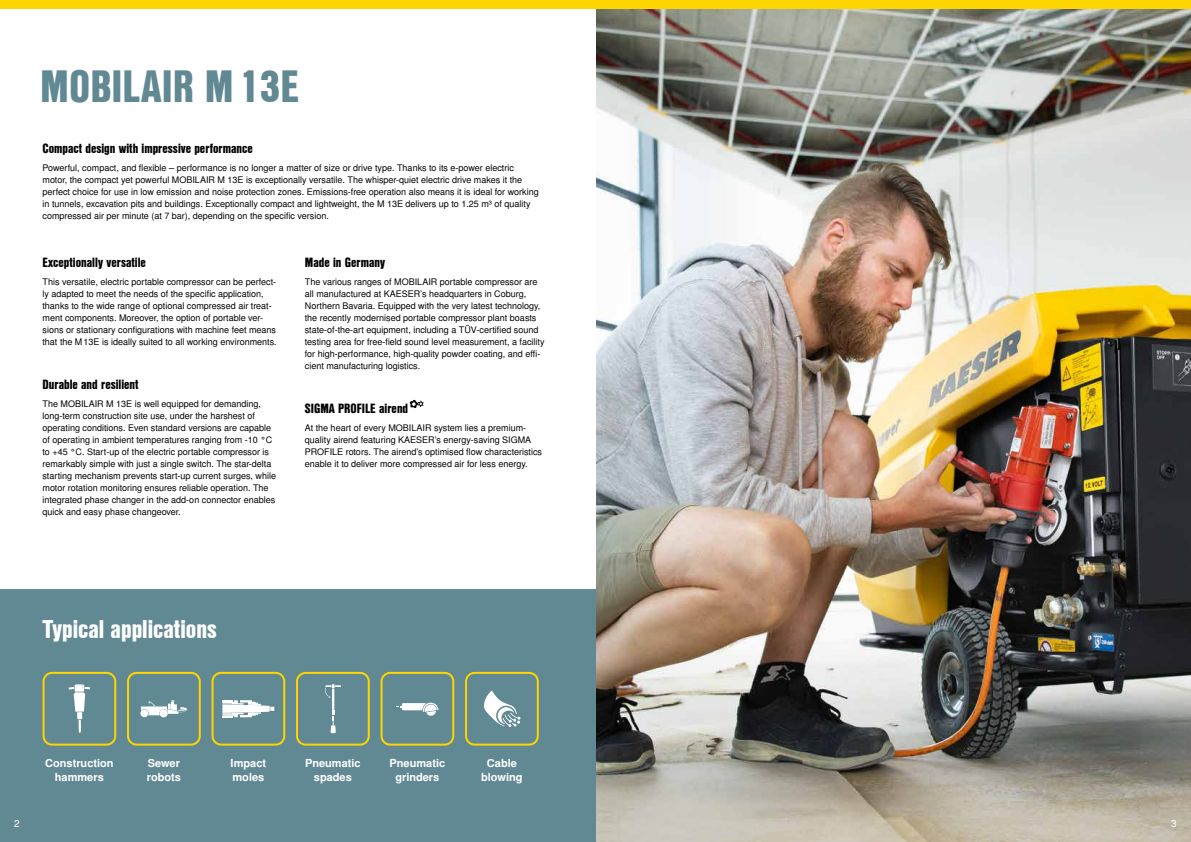
<style>
.page{position:relative;width:1191px;height:842px;background:#fff}
.page>*{position:absolute;margin:0;border:0;box-sizing:border-box;transform-origin:0 0}
.t1{font:44px "Nimbus San L Bla Con";color:#618994}
.t2{font:25px "Nimbus San L Bla Con";color:#fff}
.t3{font:13px "Nimbus San L Bla Con";color:#000}
.t4{font:700 11px/14px "Nimbus San L";color:#fff;text-align:center}
.t5{font:10px "Nimbus San L";color:#fff}
.t6{font:9px/12px "Nimbus San L";color:#000}
</style>
<div class="page">
<div style="left:0;top:590px;width:595px;height:252px;background:#618994"></div>
<img style="left:596px;top:9px;width:595px;height:833px">
<svg style="left:69px;top:684px;width:21px;height:49px"></svg>
<div style="left:43px;top:672px;width:73px;height:74px;border:2px solid #ffd500;border-radius:9px"></div>
<svg style="left:140px;top:709px;width:8px;height:8px"></svg>
<div style="left:160px;top:709px;width:8px;height:8px;background:#fff;border-radius:50%"></div>
<svg style="left:141px;top:700px;width:47px;height:15px"></svg>
<div style="left:127px;top:672px;width:74px;height:74px;border:2px solid #ffd500;border-radius:9px"></div>
<svg style="left:222px;top:700px;width:52px;height:17px"></svg>
<div style="left:211px;top:672px;width:74px;height:74px;border:2px solid #ffd500;border-radius:9px"></div>
<svg style="left:325px;top:684px;width:16px;height:49px"></svg>
<div style="left:296px;top:672px;width:74px;height:74px;border:2px solid #ffd500;border-radius:9px"></div>
<svg style="left:396px;top:702px;width:42px;height:14px"></svg>
<div style="left:380px;top:672px;width:74px;height:74px;border:2px solid #ffd500;border-radius:9px"></div>
<svg style="left:484px;top:690px;width:36px;height:37px"></svg>
<div style="left:465px;top:672px;width:74px;height:74px;border:2px solid #ffd500;border-radius:9px"></div>
<svg style="left:410px;top:400px;width:14px;height:8px"></svg>
<div style="left:0;top:0;width:1191px;height:9px;background:#ffd500"></div>
<h1 class="t1" style="left:40px;top:53px;width:260px">MOBILAIR M13E</h1>
<h3 class="t3" style="left:43px;top:138px;width:212px">Compact design with impressive performance</h3>
<p class="t6" style="left:43px;top:162px;width:497px">Powerful, compact, and flexible – performance is no longer a matter of size or drive type. Thanks to its e-power electric motor, the compact yet powerful MOBILAIR M 13E is exceptionally versatile. The whisper-quiet electric drive makes it the perfect choice for use in low emission and noise protection zones. Emissions-free operation also means it is ideal for working in tunnels, excavation pits and buildings. Exceptionally compact and lightweight, the M 13E delivers up to 1.25 m³ of quality compressed air per minute (at 7 bar), depending on the specific version.</p>
<h3 class="t3" style="left:43px;top:252px;width:105px">Exceptionally versatile</h3>
<p class="t6" style="left:43px;top:276px;width:236px">This versatile, electric portable compressor can be perfect&shy;ly adapted to meet the needs of the specific application, thanks to the wide range of optional compressed air treat&shy;ment components. Moreover, the option of portable ver&shy;sions or stationary configurations with machine feet means that the M13E is ideally suited to all working environments.</p>
<h3 class="t3" style="left:43px;top:374px;width:98px">Durable and resilient</h3>
<p class="t6" style="left:43px;top:398px;width:235px">The MOBILAIR M 13E is well equipped for demanding, long-term construction site use, under the harshest of operating conditions. Even standard versions are capable of operating in ambient temperatures ranging from -10 °C to +45 °C. Start-up of the electric portable compressor is remarkably simple with just a single switch. The star-delta starting mechanism prevents start-up current surges, while motor rotation monitoring ensures reliable operation. The integrated phase changer in the add-on connector enables quick and easy phase changeover.</p>
<h3 class="t3" style="left:305px;top:252px;width:82px">Made in Germany</h3>
<p class="t6" style="left:305px;top:276px;width:241px">The various ranges of MOBILAIR portable compressor are all manufactured at KAESER’s headquarters in Coburg, Northern Bavaria. Equipped with the very latest technology, the recently modernised portable compressor plant boasts state-of-the-art equipment, including a TÜV-certified sound testing area for free-field sound level measurement, a facility for high-performance, high-quality powder coating, and effi&shy;cient manufacturing logistics.</p>
<h3 class="t3" style="left:305px;top:398px;width:105px">SIGMA PROFILE airend</h3>
<p class="t6" style="left:305px;top:422px;width:239px">At the heart of every MOBILAIR system lies a premium&shy;quality airend featuring KAESER’s energy-saving SIGMA PROFILE rotors. The airend’s optimised flow characteristics enable it to deliver more compressed air for less energy.</p>
<h2 class="t2" style="left:43px;top:610px;width:176px">Typical applications</h2>
<p class="t4" style="left:45px;top:756px;width:70px">Construction hammers</p>
<p class="t4" style="left:147px;top:756px;width:36px;text-align:left">Sewer robots</p>
<p class="t4" style="left:231px;top:756px;width:37px;text-align:left">Impact moles</p>
<p class="t4" style="left:305px;top:756px;width:57px">Pneumatic spades</p>
<p class="t4" style="left:389px;top:756px;width:57px">Pneumatic grinders</p>
<p class="t4" style="left:481px;top:756px;width:43px">Cable blowing</p>
<p class="t5" style="left:14px;top:817px;width:7px">2</p>
<p class="t5" style="left:1171px;top:817px;width:7px">3</p>
</div>
